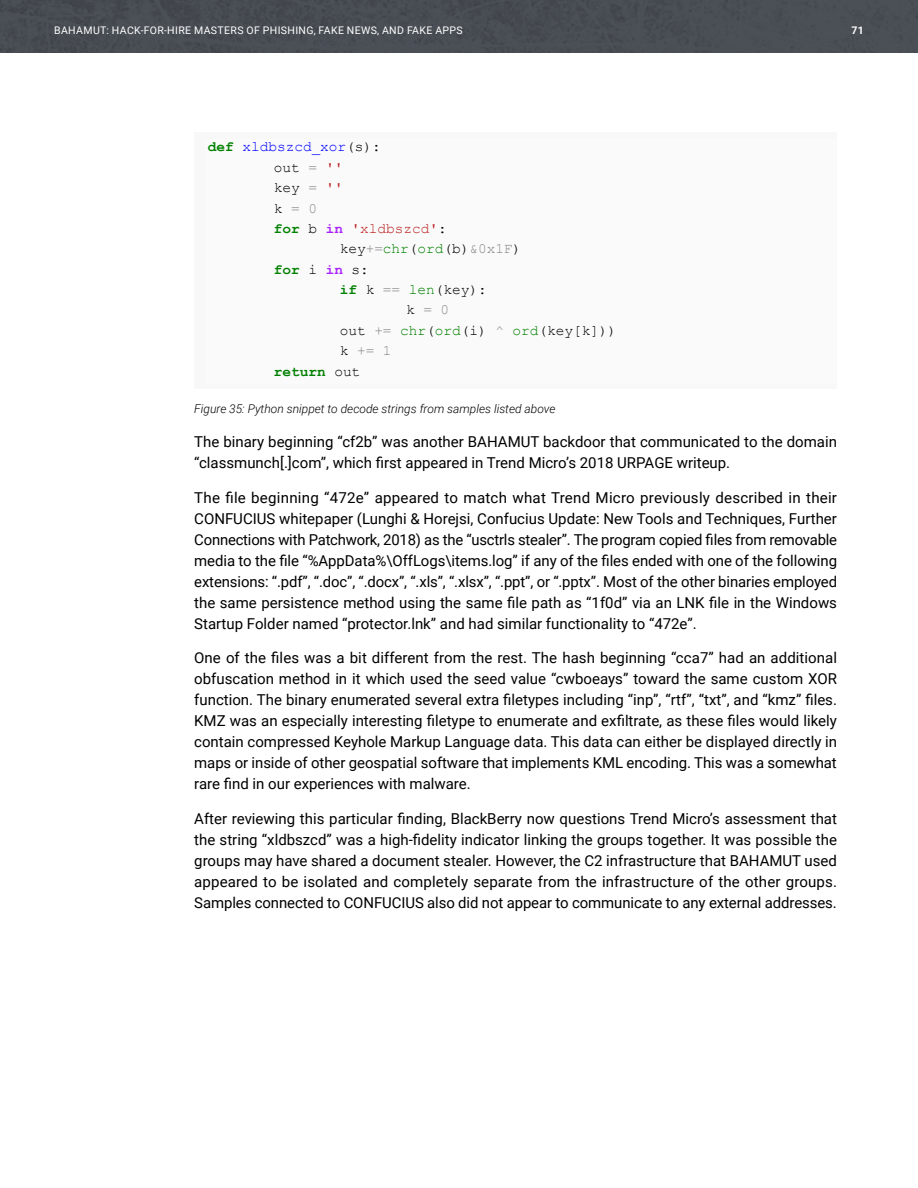
<style>
.page{position:relative;width:918px;height:1188px;background:#fff}
.page>*{position:absolute;margin:0;border:0;box-sizing:border-box;transform-origin:0 0}
.t1{font:15px/21px "Roboto";color:#000;text-align:justify}
.t2{font:14.4px "Courier New";color:#000}
.t3{font:14.4px "Courier New";color:#00f}
.t4{font:14.4px "Courier New";color:#ba2121}
.t5{font:700 14.4px "Courier New";color:#008000}
.t6{font:14.4px "Courier New";color:#878787}
.t7{font:italic 300 12px "Roboto";color:#000}
.t8{font:10.5px "Roboto";letter-spacing:.035em;color:#fff}
.t9{font:700 10.5px "Roboto";color:#fff}
.s1{font-weight:700;color:#008000}
.s2{color:#000}
.s3{color:#878787}
.s4{color:#ba2121}
.s5{font-weight:700;color:#a2f}
.s6{color:#008000}
.s7{font-weight:400;color:#000}
.s8{color:#a2f}
</style>
<div class="page">
<div style="left:0;top:0;width:918px;height:53px;background:#494d54"></div>
<div style="left:194px;top:132px;width:643px;height:257px;background:#f8f8f8"></div>
<p class="t8" style="left:54px;top:23px;width:410px">BAHAMUT: HACK-FOR-HIRE MASTERS OF PHISHING, FAKE NEWS, AND FAKE APPS</p>
<p class="t9" style="left:851px;top:23px;width:14px">71</p>
<p class="t3" style="left:208px;top:138px;width:174px"><span class="s1">def</span> xldbszcd_xor<span class="s2">(s):</span></p>
<p class="t2" style="left:274px;top:159px;width:71px">out <span class="s3">=</span> <span class="s4">''</span></p>
<p class="t2" style="left:274px;top:179px;width:71px">key <span class="s3">=</span> <span class="s4">''</span></p>
<p class="t6" style="left:274px;top:199px;width:45px"><span class="s2">k</span> = 0</p>
<p class="t4" style="left:274px;top:220px;width:174px"><span class="s1">for</span> <span class="s2">b</span> <span class="s5">in</span> 'xldbszcd'<span class="s2">:</span></p>
<p class="t2" style="left:340px;top:240px;width:183px">key<span class="s3">+=</span><span class="s6">chr</span>(<span class="s6">ord</span>(b)<span class="s3">&amp;0x1F</span>)</p>
<p class="t5" style="left:274px;top:260px;width:97px">for <span class="s7">i</span> <span class="s8">in</span> <span class="s7">s:</span></p>
<p class="t2" style="left:340px;top:281px;width:148px"><span class="s1">if</span> k <span class="s3">==</span> <span class="s6">len</span>(key):</p>
<p class="t6" style="left:406px;top:301px;width:45px"><span class="s2">k</span> = 0</p>
<p class="t2" style="left:340px;top:322px;width:278px">out <span class="s3">+=</span> <span class="s6">chr</span>(<span class="s6">ord</span>(i) <span class="s3">^</span> <span class="s6">ord</span>(key[k]))</p>
<p class="t6" style="left:340px;top:342px;width:53px"><span class="s2">k</span> += 1</p>
<p class="t5" style="left:274px;top:362px;width:88px">return <span class="s7">out</span></p>
<p class="t7" style="left:194px;top:400px;width:363px">Figure 35: Python snippet to decode strings from samples listed above</p>
<p class="t1" style="left:194px;top:431px;width:644px">The binary beginning “cf2b” was another BAHAMUT backdoor that communicated to the domain “classmunch[.]com”, which first appeared in Trend Micro’s 2018 URPAGE writeup.</p>
<p class="t1" style="left:194px;top:486px;width:644px">The file beginning “472e” appeared to match what Trend Micro previously described in their CONFUCIUS whitepaper (Lunghi &amp; Horejsi, Confucius Update: New Tools and Techniques, Further Connections with Patchwork, 2018) as the “usctrls stealer”. The program copied files from removable media to the file “%AppData%\OffLogs\items.log” if any of the files ended with one of the following extensions: “.pdf”, “.doc”, “.docx”, “.xls”, “.xlsx”, “.ppt”, or “.pptx”. Most of the other binaries employed the same persistence method using the same file path as “1f0d” via an LNK file in the Windows Startup Folder named “protector.lnk” and had similar functionality to “472e”.</p>
<p class="t1" style="left:194px;top:647px;width:644px">One of the files was a bit different from the rest. The hash beginning “cca7” had an additional obfuscation method in it which used the seed value “cwboeays” toward the same custom XOR function. The binary enumerated several extra filetypes including “inp”, “rtf”, “txt”, and “kmz” files.<br>KMZ was an especially interesting filetype to enumerate and exfiltrate, as these files would likely contain compressed Keyhole Markup Language data. This data can either be displayed directly in maps or inside of other geospatial software that implements KML encoding. This was a somewhat rare find in our experiences with malware.</p>
<p class="t1" style="left:194px;top:807px;width:644px">After reviewing this particular finding, BlackBerry now questions Trend Micro’s assessment that the string “xldbszcd” was a high-fidelity indicator linking the groups together. It was possible the groups may have shared a document stealer. However, the C2 infrastructure that BAHAMUT used appeared to be isolated and completely separate from the infrastructure of the other groups.<br>Samples connected to CONFUCIUS also did not appear to communicate to any external addresses.</p>
</div>
